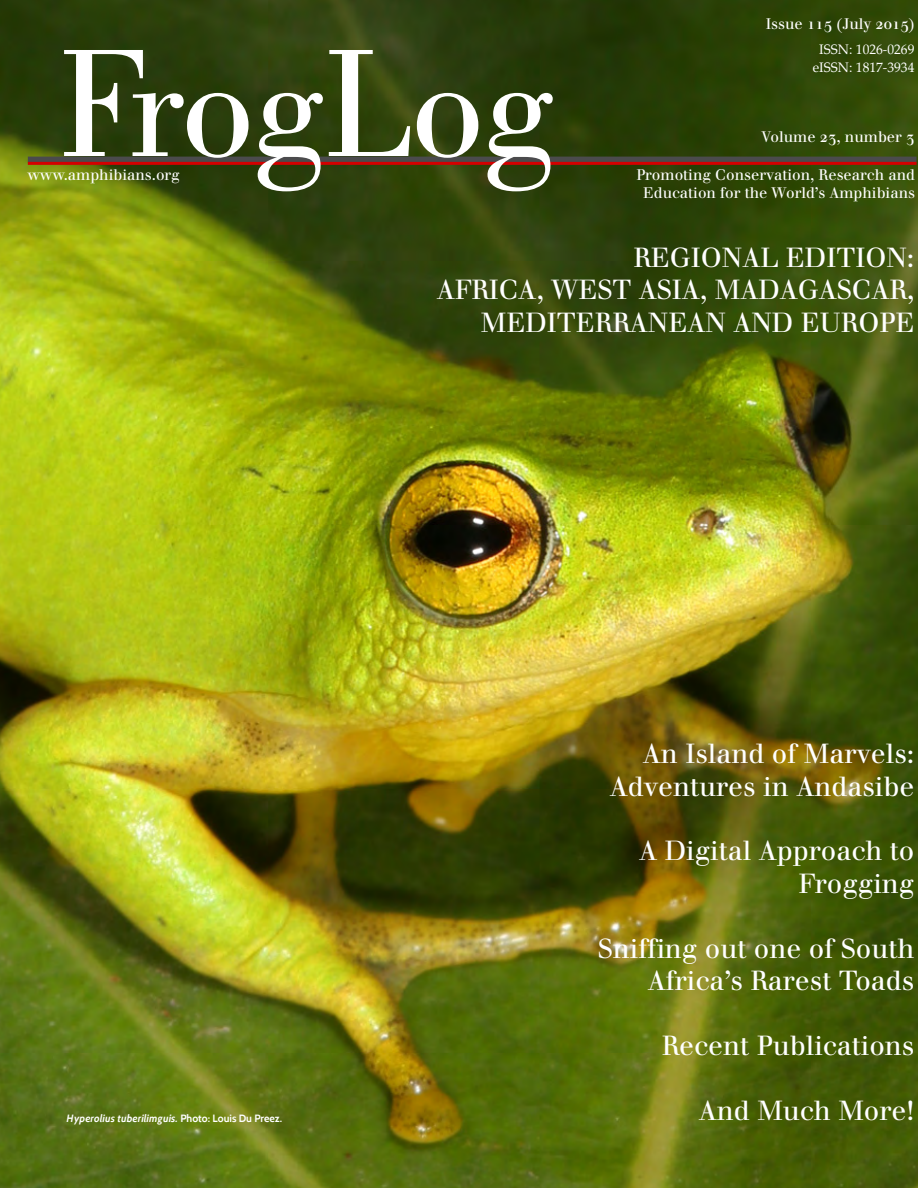
<style>
.page{position:relative;width:918px;height:1188px;background:#fff}
.page>*{position:absolute;margin:0;border:0;box-sizing:border-box;transform-origin:0 0}
.t1{font:161.25px "Bodoni BT";color:#fff}
.t2{font:27px/32.4px "Justus Oldstyle";color:#fff;text-align:right}
.t3{font:15px/18px "Justus Oldstyle";color:#fff;text-align:center}
.t4{font:13.5px/18px "Palatino";color:#fff;text-align:center}
.t5{font:italic 700 10.5px "Cabin";color:#fff}
.s1{font-style:normal}
</style>
<div class="page">
<img style="left:0;top:0;width:918px;height:1188px">
<svg style="left:28px;top:157px;width:889px;height:5px;background:#4e484a"></svg>
<hr style="left:28px;top:162px;width:889px;height:3px;background:#d40000">
<h1 class="t1" style="left:57px;top:4px;width:498px">FrogLog</h1>
<p class="t3" style="left:27px;top:166px;width:154px">www.amphibians.org</p>
<p class="t3" style="left:766px;top:15px;width:151px">Issue 115 (July 2015)</p>
<p class="t4" style="left:813px;top:40px;width:103px">ISSN: 1026-0269 eISSN: 1817-3934</p>
<p class="t3" style="left:762px;top:128px;width:154px">Volume 23, number 3</p>
<p class="t3" style="left:636px;top:165px;width:280px">Promoting Conservation, Research and<br>Education for the World’s Amphibians</p>
<p class="t2" style="left:437px;top:242px;width:479px">REGIONAL EDITION:<br>AFRICA, WEST ASIA, MADAGASCAR,<br>MEDITERRANEAN AND EUROPE</p>
<p class="t2" style="left:610px;top:738px;width:306px">An Island of Marvels:<br>Adventures in Andasibe</p>
<p class="t2" style="left:639px;top:835px;width:277px">A Digital Approach to<br>Frogging</p>
<p class="t2" style="left:598px;top:932px;width:318px">Sniffing out one of South<br>Africa’s Rarest Toads</p>
<p class="t5" style="left:67px;top:1112px;width:217px">Hyperolius tuberilimguis. <span class="s1">Photo: Louis Du Preez.</span></p>
<p class="t2" style="left:662px;top:1029px;width:254px">Recent Publications</p>
<p class="t2" style="left:699px;top:1094px;width:217px">And Much More!</p>
</div>
